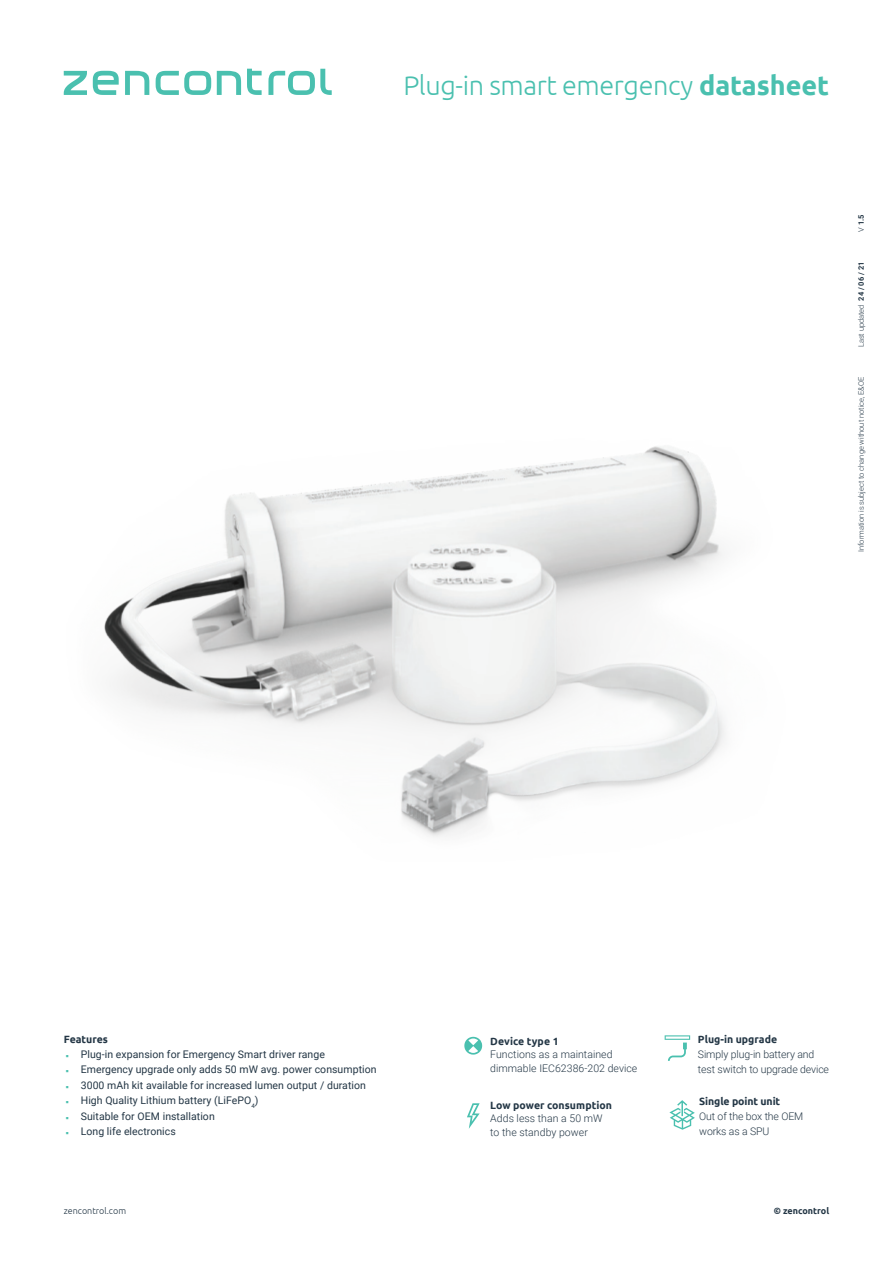
<style>
.page{position:relative;width:893px;height:1263px;background:#fff}
.page>*{position:absolute;margin:0;border:0;box-sizing:border-box;transform-origin:0 0}
.t1{font:300 27px "Ubuntu";letter-spacing:-.015em;color:#4ac0af}
.t2{font:10.5px "Roboto";letter-spacing:.005em;color:#233645}
.t3{font:300 10.5px/15px "Roboto";color:#233645}
.t4{font:700 10.5px "Ubuntu";color:#233645}
.t5{font:300 9px "Ubuntu";color:#233645}
.t6{font:700 9px "Ubuntu";color:#233645}
.t7{font:300 7.5px "Roboto";color:#233645}
.t8{font:700 7.5px "Roboto";color:#233645}
.s1{font-weight:700}
.s2{font-weight:300}
.s3{font-family:"Minion Pro";font-size:7.5px;color:#4ac0af}
</style>
<div class="page">
<svg style="left:125px;top:71px;width:24px;height:24px"></svg>
<svg style="left:217px;top:71px;width:24px;height:24px"></svg>
<svg style="left:64px;top:71px;width:23px;height:24px"></svg>
<svg style="left:247px;top:69px;width:15px;height:26px"></svg>
<svg style="left:156px;top:71px;width:55px;height:24px"></svg>
<svg style="left:268px;top:69px;width:64px;height:26px"></svg>
<svg style="left:93px;top:71px;width:26px;height:24px"></svg>
<img style="left:104px;top:446px;width:622px;height:391px">
<svg style="left:669px;top:1100px;width:26px;height:30px"></svg>
<svg style="left:665px;top:1035px;width:25px;height:5px"></svg>
<svg style="left:668px;top:1042px;width:19px;height:19px"></svg>
<svg style="left:467px;top:1103px;width:13px;height:26px"></svg>
<svg style="left:464px;top:1037px;width:18px;height:17px"></svg>
<h1 class="t1" style="left:403px;top:69px;width:427px">Plug-in smart emergency <span class="s1">datasheet</span></h1>
<p class="t8" style="left:856px;top:232px;width:19px;rotate:-90deg"><span class="s2">V</span> 1.5</p>
<p class="t7" style="left:856px;top:347px;width:87px;rotate:-90deg">Last updated <span class="s1">24 / 06 / 21</span></p>
<p class="t7" style="left:856px;top:552px;width:177px;rotate:-90deg">Information is subject to change without notice, E&amp;OE</p>
<p class="t4" style="left:64px;top:1032px;width:46px">Features</p>
<p class="t2" style="left:66px;top:1047px;width:261px"><span class="s3">■</span> Plug-in expansion for Emergency Smart driver range</p>
<p class="t2" style="left:66px;top:1062px;width:312px"><span class="s3">■</span> Emergency upgrade only adds 50 mW avg. power consumption</p>
<p class="t2" style="left:66px;top:1078px;width:302px"><span class="s3">■</span> 3000 mAh kit available for increased lumen output / duration</p>
<p class="t2" style="left:66px;top:1093px;width:194px"><span class="s3">■</span> High Quality Lithium battery (LiFePO<sub>4</sub>)</p>
<p class="t2" style="left:66px;top:1109px;width:150px"><span class="s3">■</span> Suitable for OEM installation</p>
<p class="t2" style="left:66px;top:1124px;width:111px"><span class="s3">■</span> Long life electronics</p>
<p class="t4" style="left:490px;top:1035px;width:70px">Device type 1</p>
<p class="t3" style="left:490px;top:1047px;width:149px;line-height:13.5px">Functions as a maintained dimmable IEC62386-202 device</p>
<p class="t4" style="left:490px;top:1098px;width:123px">Low power consumption</p>
<p class="t3" style="left:490px;top:1111px;width:114px;line-height:13.5px">Adds less than a 50 mW to the standby power</p>
<p class="t4" style="left:698px;top:1032px;width:81px">Plug-in upgrade</p>
<p class="t3" style="left:698px;top:1046px;width:133px">Simply plug-in battery and test switch to upgrade device</p>
<p class="t4" style="left:699px;top:1095px;width:83px">Single point unit</p>
<p class="t3" style="left:699px;top:1108px;width:106px">Out of the box the OEM works as a SPU</p>
<p class="t5" style="left:64px;top:1206px;width:64px">zencontrol.com</p>
<p class="t6" style="left:774px;top:1206px;width:57px">© zencontrol</p>
</div>
